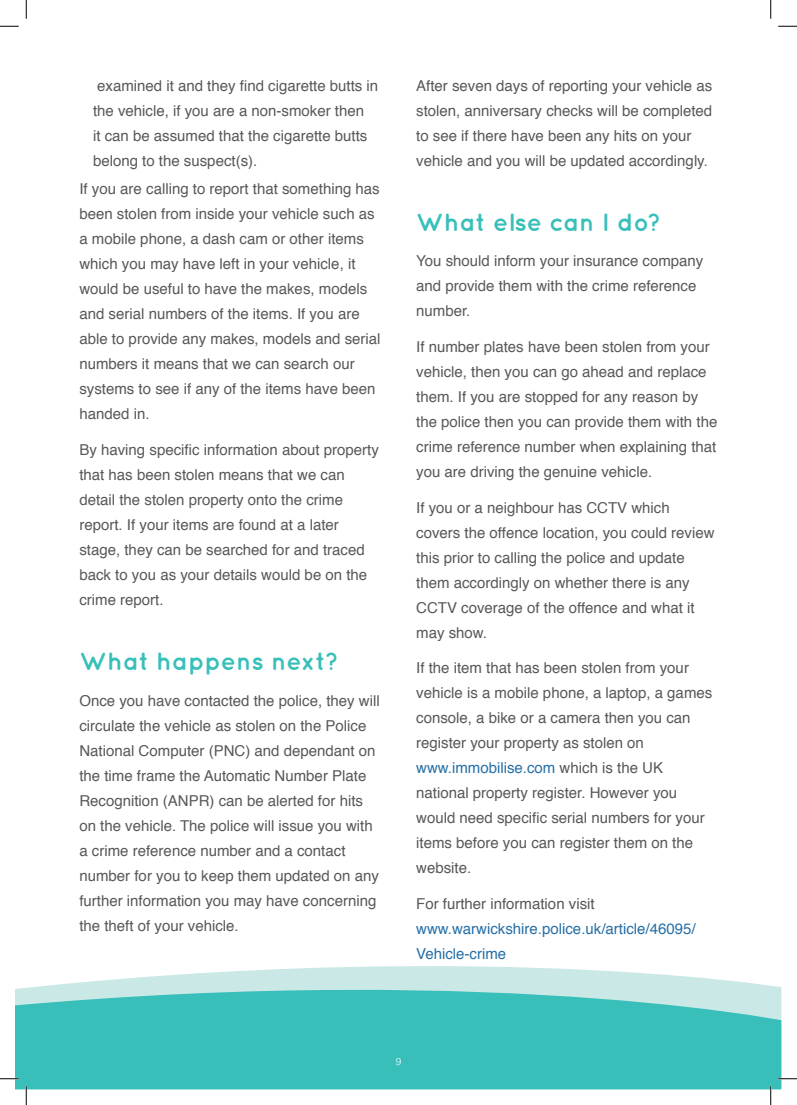
<style>
.page{position:relative;width:797px;height:1105px;background:#fff}
.page>*{position:absolute;margin:0;border:0;box-sizing:border-box;transform-origin:0 0}
.t1{font:700 25px "Quicksand";color:#38bfb9}
.t2{font:15px/25px "Helvetica";color:#57585a}
.t3{font:15px/25px "Helvetica";color:#266fa6}
.t4{font:300 10px "Helvetica";color:#fff}
.s1{color:#266fa6}
.s2{color:#57585a}
</style>
<div class="page">
<svg style="left:16px;top:966px;width:765px;height:123px;background:#60cac5"></svg>
<svg style="left:0;top:25px;width:19px;height:2px"></svg>
<svg style="left:778px;top:25px;width:19px;height:2px"></svg>
<svg style="left:0;top:1078px;width:19px;height:1px"></svg>
<svg style="left:778px;top:1078px;width:19px;height:1px"></svg>
<svg style="left:25px;top:0;width:2px;height:19px"></svg>
<svg style="left:25px;top:1086px;width:2px;height:19px"></svg>
<svg style="left:770px;top:0;width:1px;height:19px"></svg>
<svg style="left:770px;top:1086px;width:1px;height:19px"></svg>
<p class="t2" style="left:93px;top:73px;width:287px">examined it and they find cigarette butts in the vehicle, if you are a non-smoker then<br>it can be assumed that the cigarette butts belong to the suspect(s).</p>
<p class="t2" style="left:79px;top:177px;width:302px">If you are calling to report that something has been stolen from inside your vehicle such as a mobile phone, a dash cam or other items which you may have left in your vehicle, it would be useful to have the makes, models and serial numbers of the items. If you are able to provide any makes, models and serial numbers it means that we can search our systems to see if any of the items have been handed in.</p>
<p class="t2" style="left:79px;top:438px;width:301px">By having specific information about property that has been stolen means that we can detail the stolen property onto the crime report. If your items are found at a later stage, they can be searched for and traced back to you as your details would be on the crime report.</p>
<p class="t1" style="left:79px;top:646px;width:261px">What happens next?</p>
<p class="t2" style="left:79px;top:688px;width:302px">Once you have contacted the police, they will circulate the vehicle as stolen on the Police National Computer (PNC) and dependant on the time frame the Automatic Number Plate Recognition (ANPR) can be alerted for hits on the vehicle. The police will issue you with a crime reference number and a contact number for you to keep them updated on any further information you may have concerning the theft of your vehicle.</p>
<p class="t2" style="left:416px;top:73px;width:297px">After seven days of reporting your vehicle as stolen, anniversary checks will be completed to see if there have been any hits on your vehicle and you will be updated accordingly.</p>
<p class="t1" style="left:416px;top:207px;width:246px">What else can I do?</p>
<p class="t2" style="left:416px;top:249px;width:289px">You should inform your insurance company and provide them with the crime reference number.</p>
<p class="t2" style="left:416px;top:335px;width:302px">If number plates have been stolen from your vehicle, then you can go ahead and replace them. If you are stopped for any reason by the police then you can provide them with the crime reference number when explaining that you are driving the genuine vehicle.</p>
<p class="t2" style="left:416px;top:495px;width:300px">If you or a neighbour has CCTV which covers the offence location, you could review this prior to calling the police and update them accordingly on whether there is any CCTV coverage of the offence and what it may show.</p>
<p class="t2" style="left:416px;top:656px;width:297px">If the item that has been stolen from your vehicle is a mobile phone, a laptop, a games console, a bike or a camera then you can register your property as stolen on <span class="s1">www.immobilise.com</span> which is the UK national property register. However you would need specific serial numbers for your items before you can register them on the website.</p>
<p class="t3" style="left:416px;top:892px;width:281px"><span class="s2">For further information visit </span>www.warwickshire.police.uk/article/46095/<br>Vehicle-crime</p>
<p class="t4" style="left:396px;top:1053px;width:7px">9</p>
</div>
